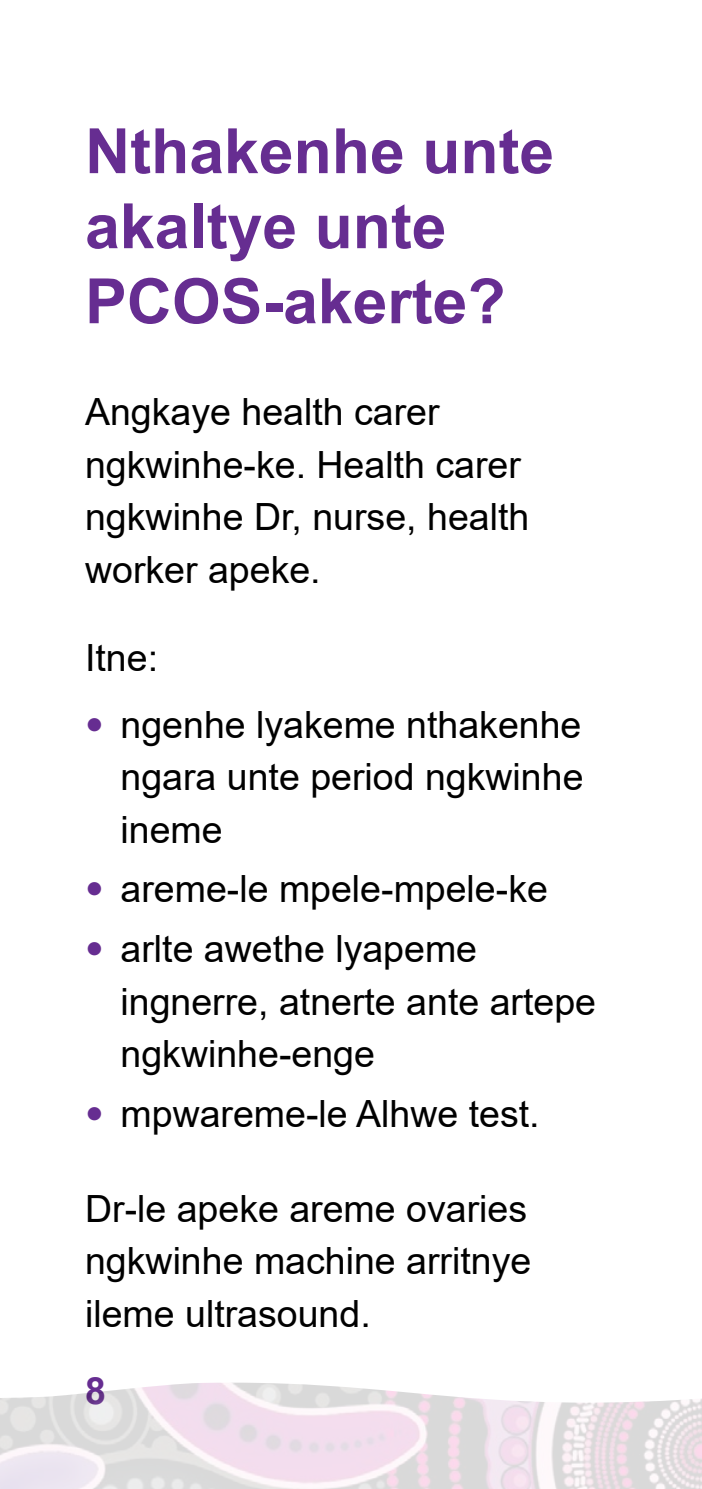
<style>
.page{position:relative;width:702px;height:1489px;background:#fff}
.page>*{position:absolute;margin:0;border:0;box-sizing:border-box;transform-origin:0 0}
.t1{font:700 62.5px/75px "Arial";color:#662d91}
.t2{font:37.5px/52.5px "Arial";color:#000}
.t3{font:700 37.5px "Arial";color:#662d91}
.s1{font-family:"Avenir LT Std";color:#662d91}
</style>
<div class="page">
<img style="left:0;top:1382px;width:702px;height:106px">
<h1 class="t1" style="left:85px;top:114px;width:470px">Nthakenhe unte akaltye unte<br>PCOS-akerte?</h1>
<p class="t2" style="left:85px;top:386px;width:445px">Angkaye health carer ngkwinhe-ke. Health carer ngkwinhe Dr, nurse, health worker apeke.</p>
<p class="t2" style="left:85px;top:631px;width:74px">Itne:</p>
<p class="t2" style="left:120px;top:698px;width:464px;text-align:justify;text-indent:-35px"><span class="s1">•</span> ngenhe lyakeme nthakenhe ngara unte period ngkwinhe ineme</p>
<p class="t2" style="left:85px;top:862px;width:464px"><span class="s1">•</span> areme-le mpele-mpele-ke</p>
<p class="t2" style="left:120px;top:922px;width:477px;text-indent:-35px"><span class="s1">•</span> arlte awethe lyapeme ingnerre, atnerte ante artepe ngkwinhe-enge</p>
<p class="t2" style="left:85px;top:1086px;width:456px"><span class="s1">•</span> mpwareme-le Alhwe test.</p>
<p class="t2" style="left:85px;top:1181px;width:447px;text-align:justify">Dr-le apeke areme ovaries ngkwinhe machine arritnye ileme ultrasound.</p>
<p class="t3" style="left:85px;top:1364px;width:22px">8</p>
</div>
